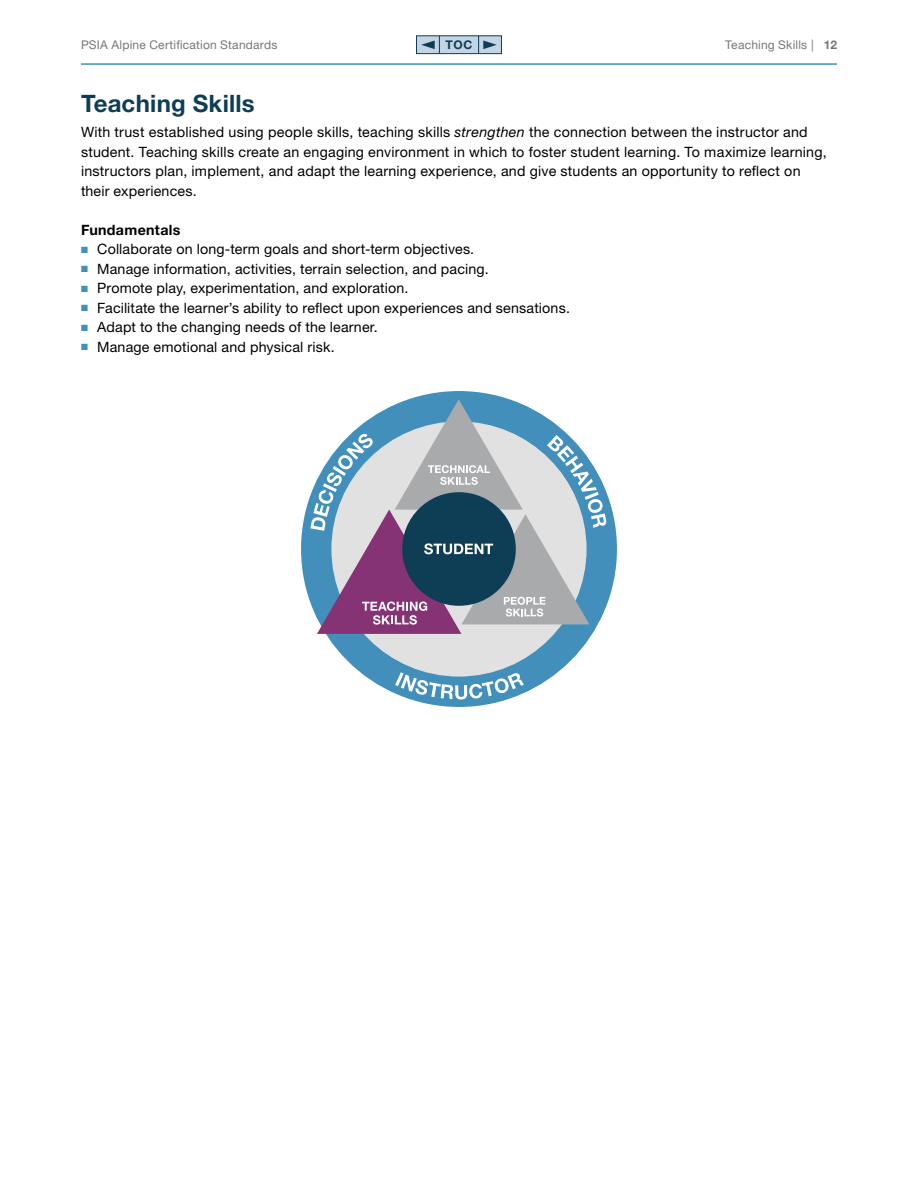
<style>
.page{position:relative;width:918px;height:1188px;background:#fff}
.page>*{position:absolute;margin:0;border:0;box-sizing:border-box;transform-origin:0 0}
.t1{font:700 24px "Helvetica Neue LT Std";letter-spacing:.01em;color:#0e3e55}
.t2{font:14.25px/19.5px "Helvetica Neue LT Std";letter-spacing:.015em;color:#000}
.t3{font:700 14.25px "Helvetica Neue LT Std";letter-spacing:.025em;color:#000}
.t4{font:12px "Helvetica Neue LT Std";letter-spacing:.02em;color:#74777b}
.t5{font:700 12px "Helvetica Neue LT Std";color:#0e3e55}
.s1{font-weight:700}
.s2{font-style:italic}
.s3{color:#418fba}
</style>
<div class="page">
<div style="left:416px;top:35px;width:86px;height:19px;background:#c3d4e4;border:1px solid #0e3e55"></div>
<svg style="left:478px;top:36px;width:19px;height:18px"></svg>
<svg style="left:421px;top:36px;width:19px;height:18px"></svg>
<hr style="left:81px;top:63px;width:756px;height:2px;background:#418fba">
<div style="left:301px;top:391px;width:316px;height:316px;background:#418fba;border-radius:50%"></div>
<div style="left:331px;top:421px;width:256px;height:256px;background:#e2e1e1;border-radius:50%"></div>
<svg style="left:395px;top:672px;width:129px;height:28px"></svg>
<svg style="left:310px;top:399px;width:297px;height:235px"></svg>
<p class="t4" style="left:81px;top:38px;width:198px">PSIA Alpine Certification Standards</p>
<p class="t5" style="left:446px;top:37px;width:28px">TOC</p>
<p class="t4" style="left:725px;top:38px;width:113px">Teaching Skills | <span class="s1">12</span></p>
<h1 class="t1" style="left:81px;top:88px;width:175px">Teaching Skills</h1>
<p class="t2" style="left:81px;top:122px;width:747px">With trust established using people skills, teaching skills <span class="s2">strengthen</span> the connection between the instructor and student. Teaching skills create an engaging environment in which to foster student learning. To maximize learning, instructors plan, implement, and adapt the learning experience, and give students an opportunity to reflect on their experiences.</p>
<p class="t3" style="left:81px;top:221px;width:101px">Fundamentals</p>
<p class="t2" style="left:81px;top:239px;width:395px"><span class="s3">■</span> Collaborate on long-term goals and short-term objectives.</p>
<p class="t2" style="left:81px;top:259px;width:409px"><span class="s3">■</span> Manage information, activities, terrain selection, and pacing.</p>
<p class="t2" style="left:81px;top:278px;width:329px"><span class="s3">■</span> Promote play, experimentation, and exploration.</p>
<p class="t2" style="left:81px;top:298px;width:490px"><span class="s3">■</span> Facilitate the learner’s ability to reflect upon experiences and sensations.</p>
<p class="t2" style="left:81px;top:317px;width:298px"><span class="s3">■</span> Adapt to the changing needs of the learner.</p>
<p class="t2" style="left:81px;top:337px;width:255px"><span class="s3">■</span> Manage emotional and physical risk.</p>
</div>
